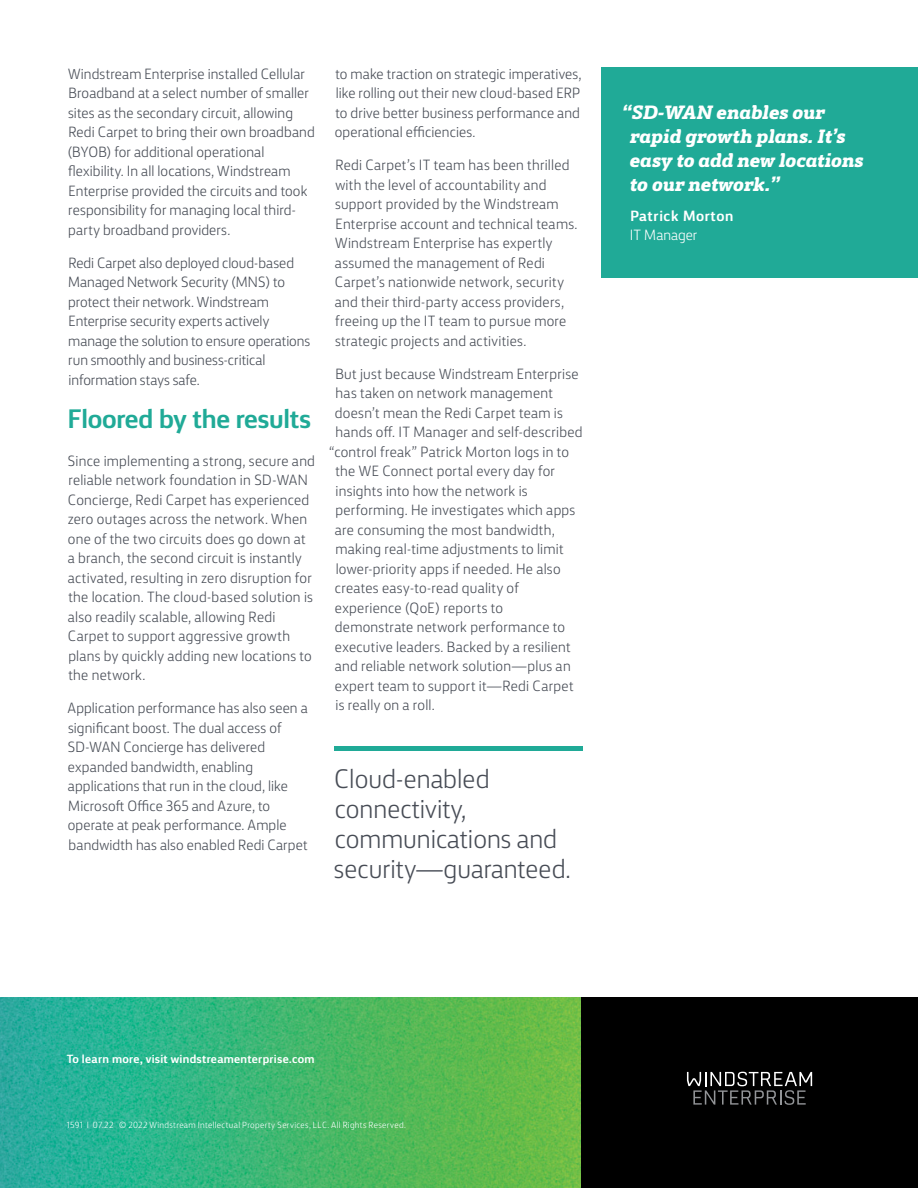
<style>
.page{position:relative;width:918px;height:1188px;background:#fff}
.page>*{position:absolute;margin:0;border:0;box-sizing:border-box;transform-origin:0 0}
.t1{font:300 27px/30px "FS Silas Sans";color:#474c55}
.t2{font:700 27px "FS Silas Sans";letter-spacing:-.01em;color:#20aa97}
.t3{font:italic 800 19.5px/24px "FS Silas Slab";letter-spacing:-.015em;color:#fff}
.t4{font:300 15px/19.5px "FS Silas Sans";letter-spacing:.015em;color:#474c55}
.t5{font:700 15px "FS Silas Sans";letter-spacing:.04em;color:#fff}
.t6{font:300 15px "FS Silas Sans";color:#fff}
.t7{font:700 12px "FS Silas Sans";letter-spacing:.025em;color:#fff}
.t8{font:300 9px "FS Silas Sans";letter-spacing:.035em;color:#fff}
</style>
<div class="page">
<div style="left:334px;top:746px;width:249px;height:5px;background:#20aa97"></div>
<img style="left:0;top:998px;width:582px;height:190px">
<div style="left:582px;top:998px;width:336px;height:190px;background:#000"></div>
<svg style="left:687px;top:1072px;width:125px;height:33px"></svg>
<div style="left:602px;top:67px;width:316px;height:211px;background:#20aa97"></div>
<p class="t4" style="left:67px;top:63px;width:249px">Windstream Enterprise installed Cellular Broadband at a select number of smaller sites as the secondary circuit, allowing Redi Carpet to bring their own broadband (BYOB) for additional operational flexibility. In all locations, Windstream Enterprise provided the circuits and took responsibility for managing local third&shy;party broadband providers.</p>
<p class="t4" style="left:68px;top:252px;width:244px">Redi Carpet also deployed cloud-based Managed Network Security (MNS) to protect their network. Windstream Enterprise security experts actively manage the solution to ensure operations run smoothly and business-critical information stays safe.</p>
<h1 class="t2" style="left:68px;top:396px;width:244px">Floored by the results</h1>
<p class="t4" style="left:68px;top:450px;width:249px">Since implementing a strong, secure and reliable network foundation in SD-WAN Concierge, Redi Carpet has experienced zero outages across the network. When one of the two circuits does go down at a branch, the second circuit is instantly activated, resulting in zero disruption for the location. The cloud-based solution is also readily scalable, allowing Redi Carpet to support aggressive growth plans by quickly adding new locations to the network.</p>
<p class="t4" style="left:67px;top:697px;width:242px">Application performance has also seen a significant boost. The dual access of SD-WAN Concierge has delivered expanded bandwidth, enabling applications that run in the cloud, like Microsoft Office 365 and Azure, to operate at peak performance. Ample bandwidth has also enabled Redi Carpet</p>
<p class="t4" style="left:335px;top:63px;width:248px;text-align:justify">to make traction on strategic imperatives, like rolling out their new cloud-based ERP to drive better business performance and operational efficiencies.</p>
<p class="t4" style="left:335px;top:154px;width:244px">Redi Carpet’s IT team has been thrilled with the level of accountability and support provided by the Windstream Enterprise account and technical teams.<br>Windstream Enterprise has expertly assumed the management of Redi Carpet’s nationwide network, security and their third-party access providers, freeing up the IT team to pursue more strategic projects and activities.</p>
<p class="t4" style="left:335px;top:363px;width:245px">But just because Windstream Enterprise</p>
<p class="t4" style="left:336px;top:382px;width:219px">has taken on network management</p>
<p class="t4" style="left:335px;top:402px;width:229px">doesn’t mean the Redi Carpet team is</p>
<p class="t4" style="left:336px;top:421px;width:249px">hands off. IT Manager and self-described</p>
<p class="t4" style="left:329px;top:441px;width:241px">“control freak” Patrick Morton logs in to</p>
<p class="t4" style="left:335px;top:460px;width:221px">the WE Connect portal every day for</p>
<p class="t4" style="left:336px;top:480px;width:194px">insights into how the network is</p>
<p class="t4" style="left:335px;top:499px;width:242px">performing. He investigates which apps</p>
<p class="t4" style="left:335px;top:519px;width:221px">are consuming the most bandwidth,</p>
<p class="t4" style="left:335px;top:538px;width:230px">making real-time adjustments to limit</p>
<p class="t4" style="left:336px;top:558px;width:226px">lower-priority apps if needed. He also</p>
<p class="t4" style="left:335px;top:577px;width:185px">creates easy-to-read quality of</p>
<p class="t4" style="left:335px;top:597px;width:170px">experience (QoE) reports to</p>
<p class="t4" style="left:335px;top:616px;width:232px">demonstrate network performance to</p>
<p class="t4" style="left:335px;top:636px;width:237px">executive leaders. Backed by a resilient</p>
<p class="t4" style="left:335px;top:655px;width:237px">and reliable network solution—plus an</p>
<p class="t4" style="left:335px;top:675px;width:240px">expert team to support it—Redi Carpet</p>
<p class="t4" style="left:336px;top:694px;width:101px">is really on a roll.</p>
<h1 class="t1" style="left:334px;top:761px;width:238px">Cloud-enabled connectivity, communications and security—guaranteed.</h1>
<h2 class="t3" style="left:629px;top:98px;width:236px;text-indent:-8px">“SD-WAN enables our rapid growth plans. It’s easy to add new locations to our network.”</h2>
<p class="t5" style="left:630px;top:203px;width:105px">Patrick Morton</p>
<p class="t6" style="left:630px;top:224px;width:69px">IT Manager</p>
<p class="t7" style="left:67px;top:1048px;width:249px">To learn more, visit windstreamenterprise.com</p>
<p class="t8" style="left:67px;top:1118px;width:341px">1591 I 07.22 © 2022 Windstream Intellectual Property Services, LLC. All Rights Reserved.</p>
</div>
